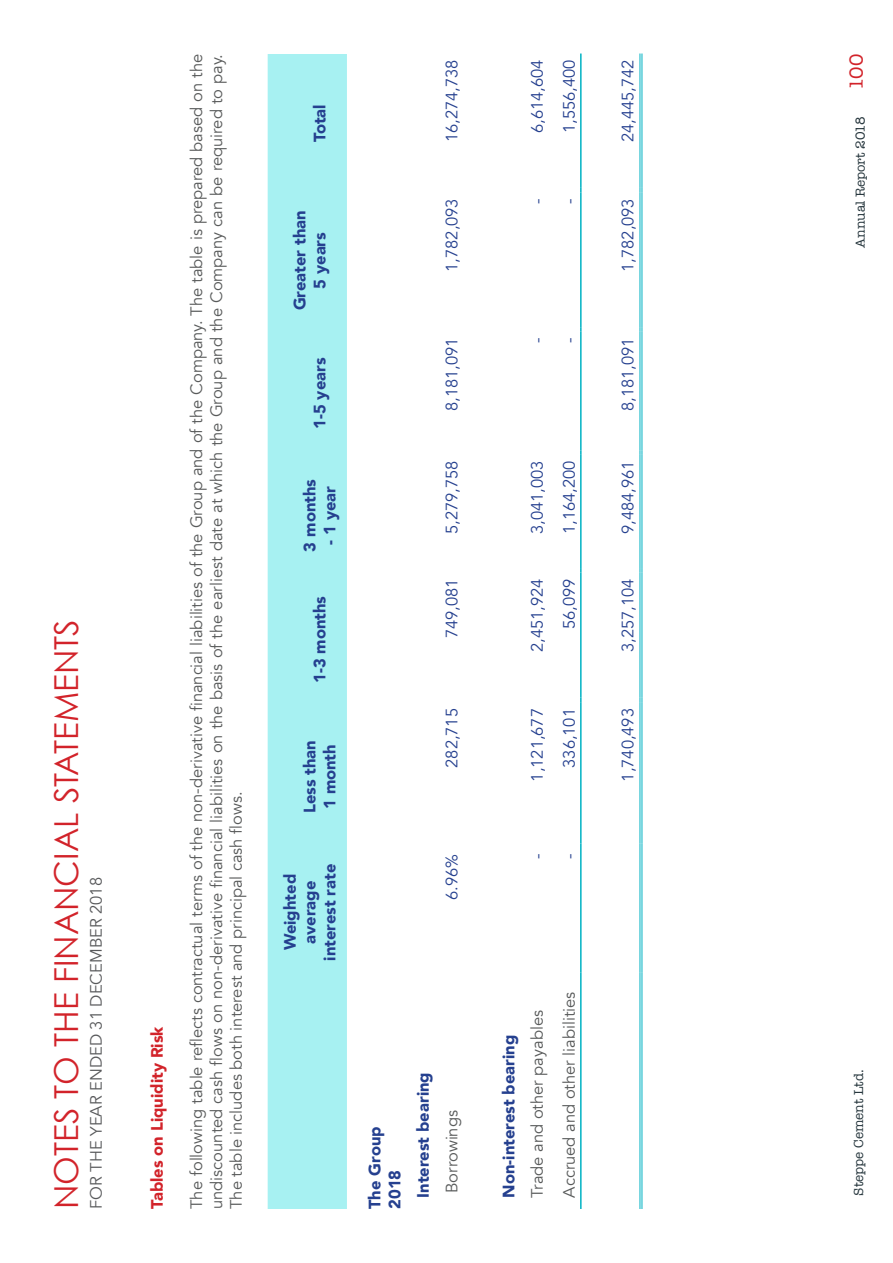
<style>
.page{position:relative;width:893px;height:1263px;background:#fff}
.page>*{position:absolute;margin:0;border:0;box-sizing:border-box;transform-origin:0 0}
.t1{font:33px "Century Gothic";color:#d2232a}
.t2{font:19.5px "American Typewriter";color:#d2232a}
.t3{font:16.5px/19.8px "Avenir";color:#595b5b;text-align:justify}
.t4{font:16.5px "Avenir";color:#25408f}
.t5{font:900 16.5px/19.8px "Avenir";color:#25408f;text-align:center}
.t6{font:16.5px "Avenir";color:#58595b}
.t7{font:900 16.5px "Avenir";color:#d2232a}
.t8{font:13.5px "American Typewriter";color:#26363d}
</style>
<div class="page">
<div style="left:268px;top:54px;width:79px;height:1155px;background:#a7f1f2"></div>
<hr style="left:639px;top:848px;width:1px;height:125px;background:#00b2c3">
<hr style="left:641px;top:848px;width:1px;height:125px;background:#00b2c3">
<svg style="left:639px;top:843px;width:3px;height:5px"></svg>
<hr style="left:639px;top:702px;width:1px;height:141px;background:#00b2c3">
<hr style="left:641px;top:702px;width:1px;height:141px;background:#00b2c3">
<svg style="left:639px;top:698px;width:3px;height:4px"></svg>
<hr style="left:639px;top:572px;width:1px;height:126px;background:#00b2c3">
<hr style="left:641px;top:572px;width:1px;height:126px;background:#00b2c3">
<svg style="left:639px;top:568px;width:3px;height:4px"></svg>
<hr style="left:639px;top:455px;width:1px;height:113px;background:#00b2c3">
<hr style="left:641px;top:455px;width:1px;height:113px;background:#00b2c3">
<svg style="left:639px;top:450px;width:3px;height:5px"></svg>
<hr style="left:639px;top:332px;width:1px;height:118px;background:#00b2c3">
<hr style="left:641px;top:332px;width:1px;height:118px;background:#00b2c3">
<svg style="left:639px;top:327px;width:3px;height:5px"></svg>
<hr style="left:639px;top:192px;width:1px;height:135px;background:#00b2c3">
<hr style="left:641px;top:192px;width:1px;height:135px;background:#00b2c3">
<svg style="left:639px;top:188px;width:3px;height:4px"></svg>
<hr style="left:639px;top:54px;width:1px;height:134px;background:#00b2c3">
<hr style="left:641px;top:54px;width:1px;height:134px;background:#00b2c3">
<hr style="left:639px;top:973px;width:1px;height:236px;background:#00b2c3">
<hr style="left:641px;top:973px;width:1px;height:236px;background:#00b2c3">
<hr style="left:580px;top:973px;width:2px;height:236px;background:#00b2c3">
<hr style="left:580px;top:848px;width:2px;height:125px;background:#00b2c3">
<hr style="left:580px;top:702px;width:2px;height:141px;background:#00b2c3">
<hr style="left:580px;top:572px;width:2px;height:126px;background:#00b2c3">
<hr style="left:580px;top:455px;width:2px;height:113px;background:#00b2c3">
<hr style="left:580px;top:332px;width:2px;height:118px;background:#00b2c3">
<hr style="left:580px;top:192px;width:2px;height:135px;background:#00b2c3">
<hr style="left:580px;top:54px;width:2px;height:134px;background:#00b2c3">
<h1 class="t1" style="left:46px;top:1209px;width:591px;rotate:-90deg">NOTES TO THE FINANCIAL STATEMENTS</h1>
<p class="t6" style="left:86px;top:1209px;width:333px;rotate:-90deg">FOR THE YEAR ENDED 31 DECEMBER 2018</p>
<p class="t7" style="left:143px;top:1209px;width:184px;rotate:-90deg">Tables on Liquidity Risk</p>
<p class="t3" style="left:187px;top:1209px;width:1156px;rotate:-90deg">The following table reflects contractual terms of the non-derivative financial liabilities of the Group and of the Company. The table is prepared based on the undiscounted cash flows on non-derivative financial liabilities on the basis of the earliest date at which the Group and the Company can be required to pay.<br>The table includes both interest and principal cash flows.</p>
<p class="t5" style="left:309px;top:142px;width:39px;rotate:-90deg">Total</p>
<p class="t5" style="left:290px;top:310px;width:101px;rotate:-90deg">Greater than<br>5 years</p>
<p class="t5" style="left:309px;top:429px;width:73px;rotate:-90deg">1-5 years</p>
<p class="t5" style="left:299px;top:551px;width:74px;rotate:-90deg">3 months</p>
<p class="t5" style="left:319px;top:545px;width:60px;rotate:-90deg">- 1 year</p>
<p class="t5" style="left:309px;top:683px;width:89px;rotate:-90deg">1-3 months</p>
<p class="t5" style="left:299px;top:813px;width:75px;text-align:left;rotate:-90deg">Less than<br>1 month</p>
<p class="t5" style="left:280px;top:961px;width:98px;rotate:-90deg">Weighted average interest rate</p>
<p class="t4" style="left:442px;top:142px;width:84px;rotate:-90deg">16,274,738</p>
<p class="t4" style="left:442px;top:272px;width:75px;rotate:-90deg">1,782,093</p>
<p class="t4" style="left:442px;top:411px;width:75px;rotate:-90deg">8,181,091</p>
<p class="t4" style="left:442px;top:534px;width:75px;rotate:-90deg">5,279,758</p>
<p class="t4" style="left:442px;top:638px;width:61px;rotate:-90deg">749,081</p>
<p class="t4" style="left:442px;top:768px;width:61px;rotate:-90deg">282,715</p>
<p class="t4" style="left:442px;top:900px;width:47px;rotate:-90deg">6.96%</p>
<p class="t5" style="left:364px;top:1209px;width:84px;text-align:left;rotate:-90deg">The Group<br>2018</p>
<p class="t5" style="left:413px;top:1197px;width:127px;rotate:-90deg">Interest bearing</p>
<p class="t3" style="left:442px;top:1193px;width:84px;rotate:-90deg">Borrowings</p>
<p class="t4" style="left:527px;top:133px;width:75px;rotate:-90deg">6,614,604</p>
<p class="t4" style="left:559px;top:133px;width:75px;rotate:-90deg">1,556,400</p>
<p class="t4" style="left:527px;top:204px;width:7px;rotate:-90deg">-</p>
<p class="t4" style="left:559px;top:204px;width:7px;rotate:-90deg">-</p>
<p class="t4" style="left:527px;top:343px;width:7px;rotate:-90deg">-</p>
<p class="t4" style="left:559px;top:343px;width:7px;rotate:-90deg">-</p>
<p class="t4" style="left:527px;top:534px;width:75px;rotate:-90deg">3,041,003</p>
<p class="t4" style="left:559px;top:534px;width:75px;rotate:-90deg">1,164,200</p>
<p class="t4" style="left:527px;top:652px;width:75px;rotate:-90deg">2,451,924</p>
<p class="t4" style="left:559px;top:629px;width:52px;rotate:-90deg">56,099</p>
<p class="t4" style="left:527px;top:781px;width:75px;rotate:-90deg">1,121,677</p>
<p class="t4" style="left:559px;top:768px;width:61px;rotate:-90deg">336,101</p>
<p class="t4" style="left:527px;top:859px;width:7px;rotate:-90deg">-</p>
<p class="t4" style="left:559px;top:859px;width:7px;rotate:-90deg">-</p>
<p class="t5" style="left:498px;top:1197px;width:164px;rotate:-90deg">Non-interest bearing</p>
<p class="t3" style="left:528px;top:1197px;width:189px;rotate:-90deg">Trade and other payables</p>
<p class="t3" style="left:560px;top:1197px;width:207px;rotate:-90deg">Accrued and other liabilities</p>
<p class="t4" style="left:618px;top:142px;width:84px;rotate:-90deg">24,445,742</p>
<p class="t4" style="left:618px;top:272px;width:75px;rotate:-90deg">1,782,093</p>
<p class="t4" style="left:618px;top:411px;width:75px;rotate:-90deg">8,181,091</p>
<p class="t4" style="left:618px;top:534px;width:75px;rotate:-90deg">9,484,961</p>
<p class="t4" style="left:618px;top:652px;width:75px;rotate:-90deg">3,257,104</p>
<p class="t4" style="left:618px;top:781px;width:75px;rotate:-90deg">1,740,493</p>
<p class="t2" style="left:841px;top:90px;width:37px;rotate:-90deg">100</p>
<p class="t8" style="left:850px;top:248px;width:133px;rotate:-90deg">Annual Report 2018</p>
<p class="t8" style="left:848px;top:1195px;width:127px;rotate:-90deg">Steppe Cement Ltd.</p>
</div>
